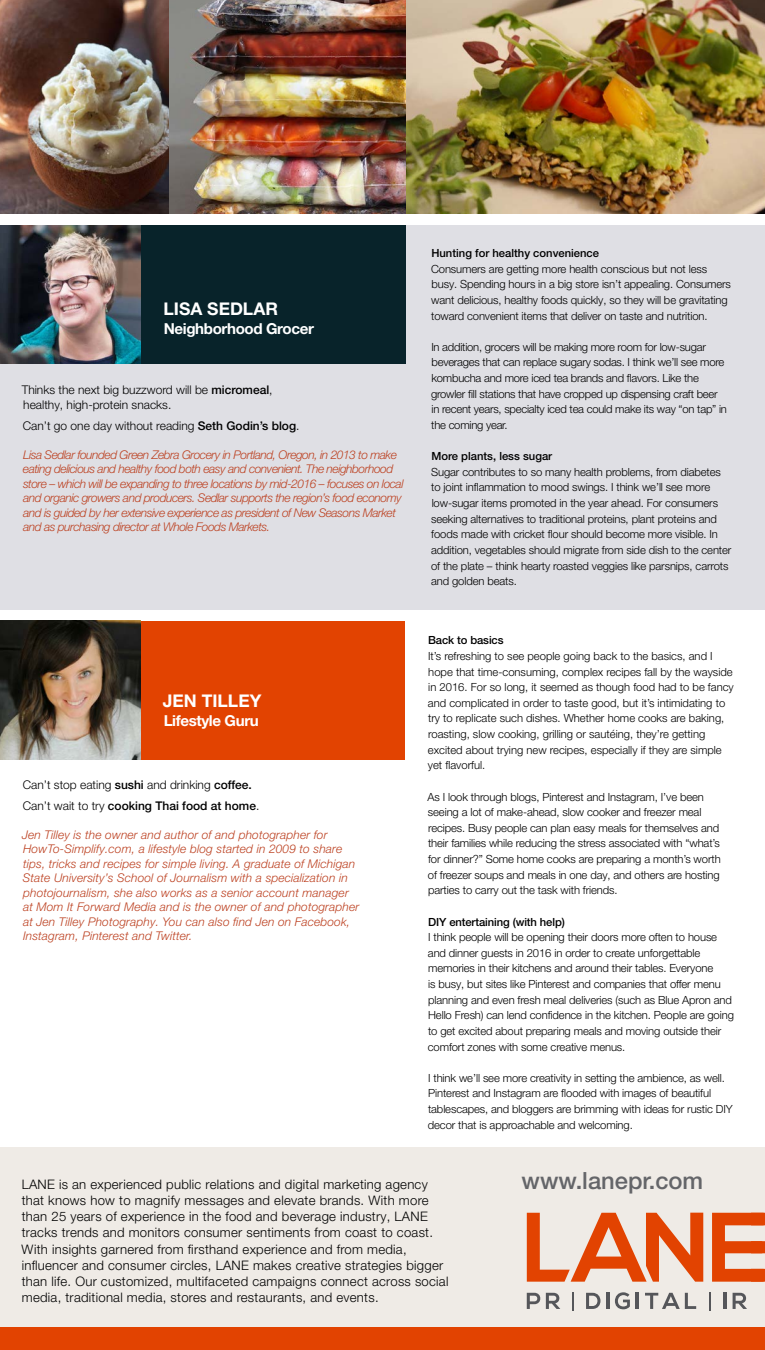
<style>
.page{position:relative;width:765px;height:1350px;background:#fff}
.page>*{position:absolute;margin:0;border:0;box-sizing:border-box;transform-origin:0 0}
.t1{font:500 23.75px "Helvetica Neue LT Pro";color:#646569}
.t2{font:700 17.5px "Helvetica Neue LT Pro";color:#fff}
.t3{font:700 15.12px "Helvetica Neue LT Pro";letter-spacing:-.025em;color:#fff}
.t4{font:300 13.12px/16.2px "Helvetica Neue LT Pro";letter-spacing:.02em;color:#000}
.t5{font:italic 300 12px/14.5px "Helvetica Neue LT Pro";letter-spacing:.01em;color:#bc4020}
.t6{font:italic 300 12px/14.5px "Helvetica Neue LT Pro";letter-spacing:-.04em;color:#bc4020}
.t7{font:300 12px/14.5px "Helvetica Neue LT Pro";color:#000}
.t8{font:300 11.25px/15.6px "Helvetica Neue LT Pro";letter-spacing:-.01em;color:#000}
.t9{font:500 11.25px "Helvetica Neue LT Pro";color:#000}
.s1{font-weight:500}
</style>
<div class="page">
<img style="left:406px;top:0;width:359px;height:214px">
<div style="left:0;top:225px;width:765px;height:385px;background:#dfdfe4"></div>
<div style="left:0;top:225px;width:406px;height:139px;background:#08232a"></div>
<div style="left:0;top:621px;width:405px;height:139px;background:#e24301"></div>
<img style="left:0;top:621px;width:140px;height:139px">
<img style="left:169px;top:0;width:237px;height:214px">
<div style="left:0;top:1282px;width:765px;height:68px;background:#e24301"></div>
<div style="left:0;top:1148px;width:765px;height:180px;background:#efebe6"></div>
<svg style="left:527px;top:1213px;width:176px;height:69px"></svg>
<svg style="left:712px;top:1213px;width:53px;height:69px"></svg>
<svg style="left:527px;top:1293px;width:33px;height:16px"></svg>
<svg style="left:573px;top:1292px;width:1px;height:19px"></svg>
<svg style="left:586px;top:1293px;width:15px;height:16px"></svg>
<hr style="left:606px;top:1293px;width:3px;height:16px;background:#55565a">
<svg style="left:615px;top:1292px;width:15px;height:17px"></svg>
<hr style="left:636px;top:1293px;width:3px;height:16px;background:#55565a">
<svg style="left:645px;top:1293px;width:51px;height:16px"></svg>
<svg style="left:710px;top:1292px;width:1px;height:19px"></svg>
<hr style="left:723px;top:1293px;width:3px;height:16px;background:#55565a">
<svg style="left:733px;top:1293px;width:14px;height:16px"></svg>
<img style="left:0;top:0;width:169px;height:214px">
<img style="left:0;top:225px;width:140px;height:139px">
<h2 class="t2" style="left:164px;top:298px;width:116px">LISA SEDLAR</h2>
<h3 class="t3" style="left:164px;top:319px;width:152px">Neighborhood Grocer</h3>
<p class="t7" style="left:22px;top:383px;width:252px">Thinks the next big buzzword will be <span class="s1">micromeal</span>, healthy, high-protein snacks.</p>
<p class="t7" style="left:23px;top:418px;width:278px">Can’t go one day without reading <span class="s1">Seth Godin’s blog</span>.</p>
<p class="t6" style="left:23px;top:447px;width:382px">Lisa Sedlar founded Green Zebra Grocery in Portland, Oregon, in 2013 to make eating delicious and healthy food both easy and convenient. The neighborhood store – which will be expanding to three locations by mid-2016 – focuses on local and organic growers and producers. Sedlar supports the region’s food economy and is guided by her extensive experience as president of New Seasons Market and as purchasing director at Whole Foods Markets.</p>
<h2 class="t2" style="left:163px;top:690px;width:100px">JEN TILLEY</h2>
<h3 class="t3" style="left:164px;top:711px;width:97px">Lifestyle Guru</h3>
<p class="t7" style="left:23px;top:774px;width:238px;line-height:20.9px">Can’t stop eating <span class="s1">sushi</span> and drinking <span class="s1">coffee.<br></span>Can’t wait to try <span class="s1">cooking Thai food at home</span>.</p>
<p class="t5" style="left:22px;top:827px;width:339px">Jen Tilley is the owner and author of and photographer for HowTo-Simplify.com, a lifestyle blog started in 2009 to share tips, tricks and recipes for simple living. A graduate of Michigan State University’s School of Journalism with a specialization in photojournalism, she also works as a senior account manager at Mom It Forward Media and is the owner of and photographer at Jen Tilley Photography. You can also find Jen on Facebook, Instagram, Pinterest and Twitter.</p>
<p class="t9" style="left:431px;top:246px;width:169px">Hunting for healthy convenience</p>
<p class="t8" style="left:431px;top:261px;width:301px">Consumers are getting more health conscious but not less busy. Spending hours in a big store isn’t appealing. Consumers want delicious, healthy foods quickly, so they will be gravitating toward convenient items that deliver on taste and nutrition.</p>
<p class="t8" style="left:431px;top:339px;width:297px">In addition, grocers will be making more room for low-sugar beverages that can replace sugary sodas. I think we’ll see more kombucha and more iced tea brands and flavors. Like the growler fill stations that have cropped up dispensing craft beer in recent years, specialty iced tea could make its way “on tap” in the coming year.</p>
<p class="t9" style="left:431px;top:449px;width:122px">More plants, less sugar</p>
<p class="t8" style="left:431px;top:464px;width:302px">Sugar contributes to so many health problems, from diabetes to joint inflammation to mood swings. I think we’ll see more low-sugar items promoted in the year ahead. For consumers seeking alternatives to traditional proteins, plant proteins and foods made with cricket flour should become more visible. In addition, vegetables should migrate from side dish to the center of the plate – think hearty roasted veggies like parsnips, carrots and golden beats.</p>
<p class="t9" style="left:428px;top:634px;width:77px">Back to basics</p>
<p class="t8" style="left:428px;top:648px;width:307px">It’s refreshing to see people going back to the basics, and I hope that time-consuming, complex recipes fall by the wayside in 2016. For so long, it seemed as though food had to be fancy and complicated in order to taste good, but it’s intimidating to try to replicate such dishes. Whether home cooks are baking, roasting, slow cooking, grilling or sautéing, they’re getting excited about trying new recipes, especially if they are simple yet flavorful.</p>
<p class="t8" style="left:427px;top:788px;width:295px">As I look through blogs, Pinterest and Instagram, I’ve been seeing a lot of make-ahead, slow cooker and freezer meal recipes. Busy people can plan easy meals for themselves and their families while reducing the stress associated with “what’s for dinner?” Some home cooks are preparing a month’s worth of freezer soups and meals in one day, and others are hosting parties to carry out the task with friends.</p>
<p class="t9" style="left:428px;top:915px;width:138px">DIY entertaining (with help)</p>
<p class="t8" style="left:428px;top:929px;width:308px">I think people will be opening their doors more often to house and dinner guests in 2016 in order to create unforgettable memories in their kitchens and around their tables. Everyone<br>is busy, but sites like Pinterest and companies that offer menu planning and even fresh meal deliveries (such as Blue Apron and Hello Fresh) can lend confidence in the kitchen. People are going to get excited about preparing meals and moving outside their comfort zones with some creative menus.</p>
<p class="t8" style="left:428px;top:1070px;width:306px">I think we’ll see more creativity in setting the ambience, as well.<br>Pinterest and Instagram are flooded with images of beautiful tablescapes, and bloggers are brimming with ideas for rustic DIY decor that is approachable and welcoming.</p>
<p class="t4" style="left:22px;top:1176px;width:428px">LANE is an experienced public relations and digital marketing agency that knows how to magnify messages and elevate brands. With more than 25 years of experience in the food and beverage industry, LANE tracks trends and monitors consumer sentiments from coast to coast.<br>With insights garnered from firsthand experience and from media, influencer and consumer circles, LANE makes creative strategies bigger than life. Our customized, multifaceted campaigns connect across social media, traditional media, stores and restaurants, and events.</p>
<h1 class="t1" style="left:522px;top:1166px;width:183px">www.lanepr.com</h1>
</div>
